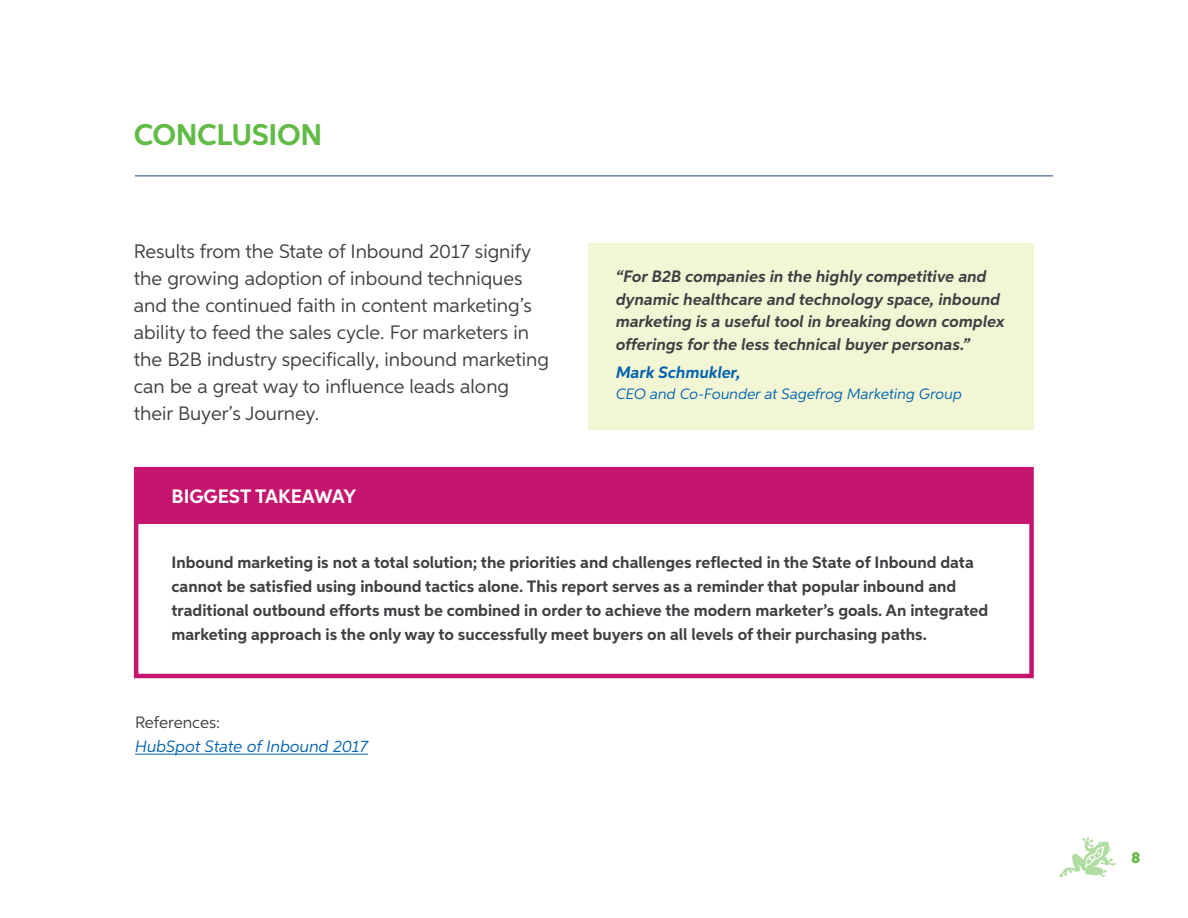
<style>
.page{position:relative;width:1188px;height:918px;background:#fff}
.page>*{position:absolute;margin:0;border:0;box-sizing:border-box;transform-origin:0 0}
.t1{font:700 30px "Aspira";letter-spacing:-.015em;color:#62bb46}
.t2{font:19.5px/27px "Aspira";color:#3d3f42}
.t3{font:700 19.5px "Aspira";color:#fff}
.t4{font:700 16.5px/24px "Aspira";color:#3d3f42}
.t5{font:italic 700 16.5px/22.5px "Aspira";letter-spacing:.005em;color:#3d3f42}
.t6{font:italic 16.5px "Aspira";letter-spacing:.005em;color:#0061af}
.t7{font:italic 700 16.5px "Aspira";letter-spacing:.005em;color:#0061af}
.t8{font:16.5px "Aspira";color:#3d3f42}
.t9{font:italic 15px "Aspira";letter-spacing:.005em;color:#0061af}
.t10{font:15px "Museo Sans 900";color:#62bb46}
</style>
<div class="page">
<svg style="left:1059px;top:837px;width:57px;height:41px"></svg>
<div style="left:138px;top:468px;width:892px;height:56px;background:#c6156e"></div>
<div style="left:134px;top:467px;width:900px;height:211px;border:4px solid #c6156e"></div>
<hr style="left:135px;top:176px;width:918px;height:1px;background:#1d407d">
<hr style="left:135px;top:754px;width:233px;height:1px;background:#0061af">
<div style="left:588px;top:243px;width:446px;height:187px;background:#f2f6d5"></div>
<h1 class="t1" style="left:134px;top:116px;width:190px">CONCLUSION</h1>
<p class="t2" style="left:134px;top:238px;width:417px">Results from the State of Inbound 2017 signify the growing adoption of inbound techniques and the continued faith in content marketing’s ability to feed the sales cycle. For marketers in the B2B industry specifically, inbound marketing can be a great way to influence leads along their Buyer’s Journey.</p>
<p class="t3" style="left:172px;top:484px;width:186px">BIGGEST TAKEAWAY</p>
<p class="t5" style="left:616px;top:265px;width:390px">“For B2B companies in the highly competitive and dynamic healthcare and technology space, inbound marketing is a useful tool in breaking down complex offerings for the less technical buyer personas.”</p>
<p class="t7" style="left:616px;top:363px;width:126px">Mark Schmukler,</p>
<p class="t9" style="left:616px;top:385px;width:347px">CEO and Co-Founder at Sagefrog Marketing Group</p>
<p class="t4" style="left:172px;top:550px;width:818px">Inbound marketing is not a total solution; the priorities and challenges reflected in the State of Inbound data cannot be satisfied using inbound tactics alone. This report serves as a reminder that popular inbound and traditional outbound efforts must be combined in order to achieve the modern marketer’s goals. An integrated marketing approach is the only way to successfully meet buyers on all levels of their purchasing paths.</p>
<p class="t8" style="left:135px;top:712px;width:87px">References:</p>
<p class="t6" style="left:135px;top:736px;width:234px">HubSpot State of Inbound 2017</p>
<p class="t10" style="left:1131px;top:849px;width:11px">8</p>
</div>
